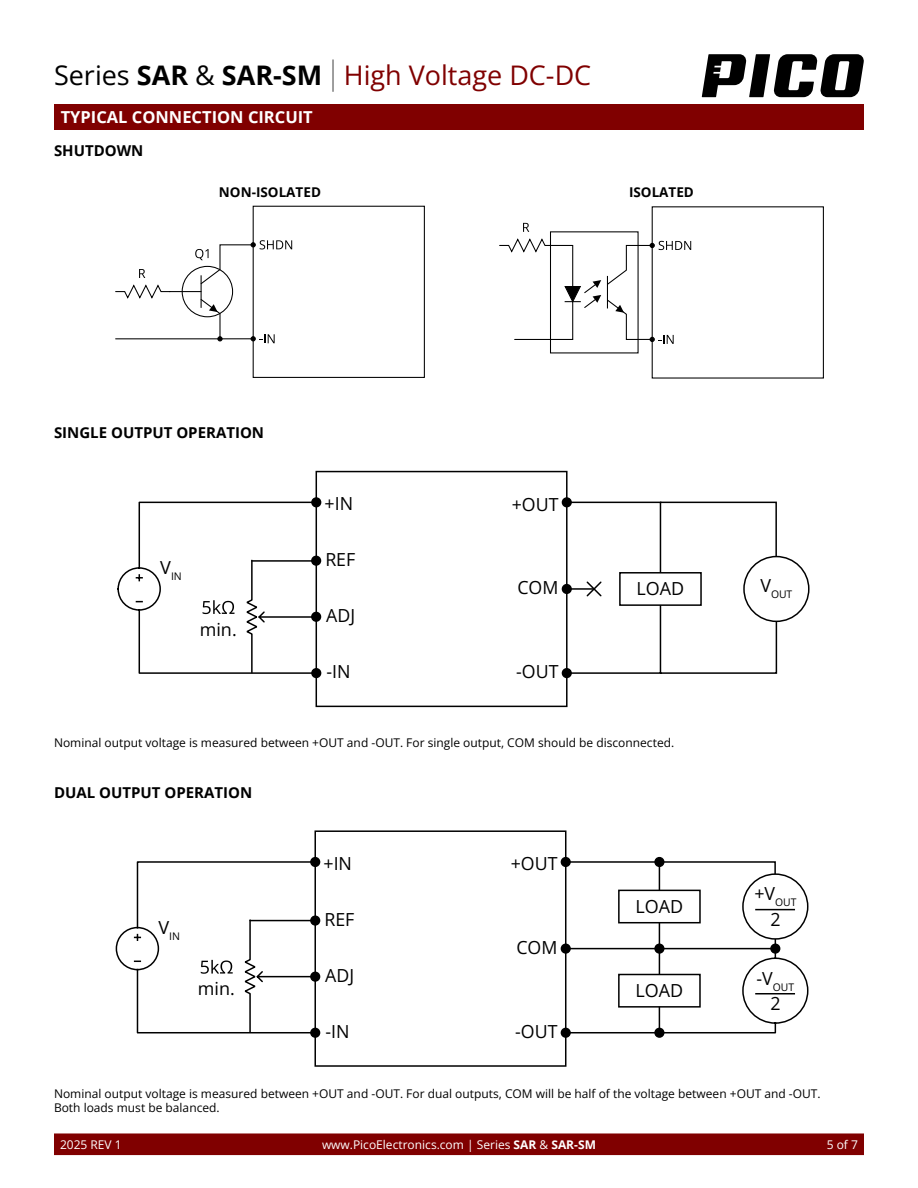
<style>
.page{position:relative;width:918px;height:1188px;background:#fff}
.page>*{position:absolute;margin:0;border:0;box-sizing:border-box;transform-origin:0 0}
.t1{font:27px "Open Sans";color:#800000}
.t2{font:18px "Open Sans";color:#000}
.t3{font:700 16.5px "Open Sans";color:#fff}
.t4{font:700 15px "Open Sans";color:#000}
.t5{font:700 13.5px "Open Sans";color:#000}
.t6{font:12px/14.4px "Open Sans";color:#000}
.t7{font:12px "Open Sans";color:#fff}
.t8{font:10.5px "Open Sans";color:#000}
.s1{color:#000}
.s2{font-weight:700;color:#000}
.s3{font-weight:700}
</style>
<div class="page">
<div style="left:54px;top:1133px;width:810px;height:22px;background:#800000;border:2px solid #800000"></div>
<hr style="left:332px;top:60px;width:2px;height:32px;background:#7f7f7f">
<svg style="left:702px;top:54px;width:162px;height:43px"></svg>
<div style="left:54px;top:105px;width:810px;height:25px;background:#800000"></div>
<div style="left:652px;top:206px;width:172px;height:173px;border:1px solid #000"></div>
<svg style="left:499px;top:223px;width:192px;height:131px"></svg>
<div style="left:253px;top:206px;width:172px;height:172px;border:1px solid #000"></div>
<hr style="left:170px;top:291px;width:31px;height:1px;background:#000">
<hr style="left:116px;top:338px;width:104px;height:1px;background:#000">
<svg style="left:115px;top:269px;width:56px;height:30px"></svg>
<svg style="left:195px;top:240px;width:97px;height:103px"></svg>
<div style="left:314px;top:830px;width:252px;height:237px;border:2px solid #000"></div>
<div style="left:310px;top:857px;width:10px;height:10px;border:2px solid #000;border-radius:50%"></div>
<div style="left:311px;top:1028px;width:9px;height:9px;background:#000;border-radius:50%"></div>
<div style="left:310px;top:1028px;width:10px;height:10px;border:2px solid #000;border-radius:50%"></div>
<div style="left:561px;top:857px;width:10px;height:10px;border:2px solid #000;border-radius:50%"></div>
<div style="left:561px;top:944px;width:9px;height:9px;background:#222;border-radius:50%"></div>
<div style="left:561px;top:944px;width:10px;height:10px;border:2px solid #000;border-radius:50%"></div>
<div style="left:561px;top:1028px;width:9px;height:9px;background:#000;border-radius:50%"></div>
<div style="left:561px;top:1028px;width:10px;height:10px;border:2px solid #000;border-radius:50%"></div>
<div style="left:654px;top:857px;width:10px;height:10px;border:2px solid #000;border-radius:50%"></div>
<svg style="left:564px;top:860px;width:245px;height:174px"></svg>
<div style="left:771px;top:944px;width:9px;height:9px;background:#000;border-radius:50%"></div>
<div style="left:770px;top:944px;width:10px;height:10px;border:2px solid #000;border-radius:50%"></div>
<div style="left:655px;top:1028px;width:9px;height:9px;background:#000;border-radius:50%"></div>
<div style="left:654px;top:1028px;width:10px;height:10px;border:2px solid #000;border-radius:50%"></div>
<div style="left:310px;top:915px;width:10px;height:11px;border:2px solid #000;border-radius:50%"></div>
<div style="left:311px;top:972px;width:9px;height:9px;background:#2e2e2e;border-radius:50%"></div>
<div style="left:310px;top:972px;width:10px;height:10px;border:2px solid #000;border-radius:50%"></div>
<svg style="left:115px;top:860px;width:202px;height:174px"></svg>
<div style="left:316px;top:471px;width:252px;height:236px;border:2px solid #000"></div>
<div style="left:312px;top:498px;width:9px;height:9px;background:#000;border-radius:50%"></div>
<div style="left:311px;top:497px;width:10px;height:10px;border:2px solid #000;border-radius:50%"></div>
<div style="left:311px;top:668px;width:10px;height:10px;border:2px solid #000;border-radius:50%"></div>
<div style="left:562px;top:498px;width:9px;height:9px;background:#000;border-radius:50%"></div>
<div style="left:562px;top:497px;width:10px;height:10px;border:2px solid #000;border-radius:50%"></div>
<div style="left:562px;top:584px;width:10px;height:10px;border:2px solid #000;border-radius:50%"></div>
<div style="left:562px;top:668px;width:10px;height:10px;border:2px solid #000;border-radius:50%"></div>
<div style="left:743px;top:556px;width:67px;height:66px;border:2px solid #000;border-radius:50%"></div>
<svg style="left:565px;top:501px;width:213px;height:174px"></svg>
<svg style="left:117px;top:501px;width:202px;height:174px"></svg>
<div style="left:312px;top:556px;width:8px;height:9px;background:#000;border-radius:50%"></div>
<div style="left:311px;top:556px;width:10px;height:10px;border:2px solid #000;border-radius:50%"></div>
<div style="left:312px;top:612px;width:8px;height:9px;background:#000;border-radius:50%"></div>
<div style="left:311px;top:612px;width:10px;height:10px;border:2px solid #000;border-radius:50%"></div>
<h1 class="t1" style="left:54px;top:57px;width:539px"><span class="s1">Series</span> <span class="s2">SAR</span> <span class="s1">&amp;</span> <span class="s2">SAR-SM</span> High Voltage DC-DC</h1>
<h3 class="t3" style="left:61px;top:105px;width:254px">TYPICAL CONNECTION CIRCUIT</h3>
<p class="t4" style="left:54px;top:140px;width:91px">SHUTDOWN</p>
<p class="t5" style="left:219px;top:183px;width:104px">NON-ISOLATED</p>
<p class="t5" style="left:629px;top:182px;width:66px">ISOLATED</p>
<p class="t4" style="left:54px;top:422px;width:212px">SINGLE OUTPUT OPERATION</p>
<p class="t8" style="left:160px;top:569px;width:23px"><sup>V</sup>IN</p>
<h2 class="t2" style="left:200px;top:617px;width:38px">min.</h2>
<h2 class="t2" style="left:325px;top:491px;width:30px">+IN</h2>
<h2 class="t2" style="left:325px;top:547px;width:32px">REF</h2>
<h2 class="t2" style="left:326px;top:603px;width:30px">ADJ</h2>
<h2 class="t2" style="left:326px;top:659px;width:26px">-IN</h2>
<h2 class="t2" style="left:512px;top:492px;width:48px">+OUT</h2>
<h2 class="t2" style="left:517px;top:575px;width:43px">COM</h2>
<h2 class="t2" style="left:516px;top:659px;width:44px">-OUT</h2>
<h2 class="t2" style="left:637px;top:577px;width:49px">LOAD</h2>
<p class="t6" style="left:54px;top:735px;width:622px">Nominal output voltage is measured between +OUT and -OUT. For single output, COM should be disconnected.</p>
<p class="t4" style="left:54px;top:782px;width:200px">DUAL OUTPUT OPERATION</p>
<p class="t8" style="left:158px;top:929px;width:23px"><sup>V</sup>IN</p>
<h2 class="t2" style="left:198px;top:976px;width:38px">min.</h2>
<h2 class="t2" style="left:324px;top:851px;width:30px">+IN</h2>
<h2 class="t2" style="left:324px;top:907px;width:32px">REF</h2>
<h2 class="t2" style="left:325px;top:963px;width:30px">ADJ</h2>
<h2 class="t2" style="left:325px;top:1019px;width:26px">-IN</h2>
<h2 class="t2" style="left:511px;top:851px;width:48px">+OUT</h2>
<h2 class="t2" style="left:516px;top:935px;width:43px">COM</h2>
<h2 class="t2" style="left:515px;top:1019px;width:44px">-OUT</h2>
<h2 class="t2" style="left:636px;top:894px;width:49px">LOAD</h2>
<h2 class="t2" style="left:636px;top:978px;width:49px">LOAD</h2>
<p class="t8" style="left:760px;top:587px;width:33px"><sup>V</sup>OUT</p>
<p class="t8" style="left:754px;top:895px;width:44px"><sup>+V</sup>OUT</p>
<h2 class="t2" style="left:770px;top:907px;width:12px">2</h2>
<p class="t8" style="left:757px;top:980px;width:39px"><sup>-V</sup>OUT</p>
<h2 class="t2" style="left:770px;top:991px;width:12px">2</h2>
<p class="t6" style="left:54px;top:1086px;width:768px">Nominal output voltage is measured between +OUT and -OUT. For dual outputs, COM will be half of the voltage between +OUT and -OUT.<br>Both loads must be balanced.</p>
<p class="t7" style="left:60px;top:1136px;width:63px">2025 REV 1</p>
<p class="t7" style="left:322px;top:1136px;width:275px">www.PicoElectronics.com | Series <span class="s3">SAR</span> &amp; <span class="s3">SAR-SM</span></p>
<p class="t7" style="left:827px;top:1136px;width:33px">5 of 7</p>
</div>
